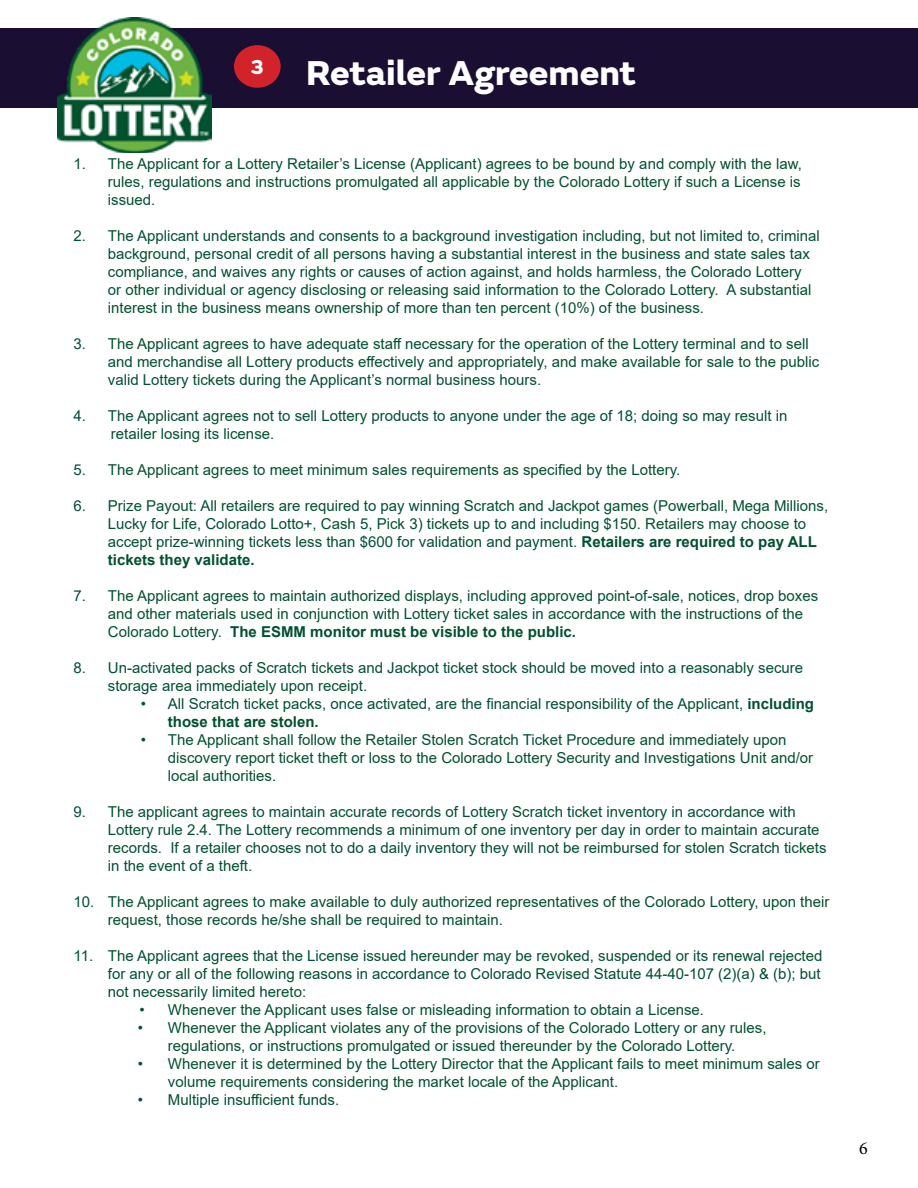
<style>
.page{position:relative;width:918px;height:1188px;background:#fff}
.page>*{position:absolute;margin:0;border:0;box-sizing:border-box;transform-origin:0 0}
.t1{font:800 36px "FS Emeric";color:#fff}
.t2{font:800 21px "FS Emeric";color:#fff}
.t3{font:18px "Minion Pro";color:#000}
.t4{font:15px/18px "Arial";color:#00502f}
.s1{font-weight:700}
</style>
<div class="page">
<div style="left:0;top:28px;width:918px;height:80px;background:#1a0f32"></div>
<img style="left:57px;top:18px;width:155px;height:135px">
<div style="left:234px;top:45px;width:47px;height:43px;background:#d2232a;border-radius:50%"></div>
<h2 class="t2" style="left:250px;top:50px;width:16px">3</h2>
<h1 class="t1" style="left:306px;top:44px;width:332px">Retailer Agreement</h1>
<p class="t4" style="left:108px;top:154px;width:696px;text-align:justify;text-indent:-34px">1. The Applicant for a Lottery Retailer’s License (Applicant) agrees to be bound by and comply with the law, rules, regulations and instructions promulgated all applicable by the Colorado Lottery if such a License is issued.</p>
<p class="t4" style="left:108px;top:226px;width:714px;text-indent:-34px">2. The Applicant understands and consents to a background investigation including, but not limited to, criminal background, personal credit of all persons having a substantial interest in the business and state sales tax compliance, and waives any rights or causes of action against, and holds harmless, the Colorado Lottery<br>or other individual or agency disclosing or releasing said information to the Colorado Lottery. A substantial interest in the business means ownership of more than ten percent (10%) of the business.</p>
<p class="t4" style="left:108px;top:334px;width:713px;text-indent:-34px">3. The Applicant agrees to have adequate staff necessary for the operation of the Lottery terminal and to sell and merchandise all Lottery products effectively and appropriately, and make available for sale to the public valid Lottery tickets during the Applicant’s normal business hours.</p>
<p class="t4" style="left:111px;top:406px;width:678px;text-indent:-38px">4. The Applicant agrees not to sell Lottery products to anyone under the age of 18; doing so may result in retailer losing its license.</p>
<p class="t4" style="left:73px;top:460px;width:609px">5. The Applicant agrees to meet minimum sales requirements as specified by the Lottery.</p>
<p class="t4" style="left:108px;top:496px;width:722px;text-indent:-34px">6. Prize Payout: All retailers are required to pay winning Scratch and Jackpot games (Powerball, Mega Millions, Lucky for Life, Colorado Lotto+, Cash 5, Pick 3) tickets up to and including $150. Retailers may choose to accept prize-winning tickets less than $600 for validation and payment. <span class="s1">Retailers are required to pay ALL tickets they validate.</span></p>
<p class="t4" style="left:108px;top:586px;width:712px;text-indent:-34px">7. The Applicant agrees to maintain authorized displays, including approved point-of-sale, notices, drop boxes and other materials used in conjunction with Lottery ticket sales in accordance with the instructions of the<br>Colorado Lottery. <span class="s1">The ESMM monitor must be visible to the public.</span></p>
<p class="t4" style="left:108px;top:658px;width:697px;text-indent:-35px">8. Un-activated packs of Scratch tickets and Jackpot ticket stock should be moved into a reasonably secure storage area immediately upon receipt.</p>
<p class="t4" style="left:168px;top:694px;width:648px;text-indent:-27px">• All Scratch ticket packs, once activated, are the financial responsibility of the Applicant, <span class="s1">including those that are stolen.</span></p>
<p class="t4" style="left:168px;top:730px;width:647px;text-indent:-27px">• The Applicant shall follow the Retailer Stolen Scratch Ticket Procedure and immediately upon discovery report ticket theft or loss to the Colorado Lottery Security and Investigations Unit and/or local authorities.</p>
<p class="t4" style="left:108px;top:802px;width:720px;text-indent:-34px">9. The applicant agrees to maintain accurate records of Lottery Scratch ticket inventory in accordance with Lottery rule 2.4. The Lottery recommends a minimum of one inventory per day in order to maintain accurate records. If a retailer chooses not to do a daily inventory they will not be reimbursed for stolen Scratch tickets in the event of a theft.</p>
<p class="t4" style="left:108px;top:892px;width:723px;text-indent:-34px">10. The Applicant agrees to make available to duly authorized representatives of the Colorado Lottery, upon their request, those records he/she shall be required to maintain.</p>
<p class="t4" style="left:108px;top:946px;width:716px;text-align:justify;text-indent:-34px">11. The Applicant agrees that the License issued hereunder may be revoked, suspended or its renewal rejected for any or all of the following reasons in accordance to Colorado Revised Statute 44-40-107 (2)(a) &amp; (b); but not necessarily limited hereto:</p>
<p class="t4" style="left:139px;top:1000px;width:566px">• Whenever the Applicant uses false or misleading information to obtain a License.</p>
<p class="t4" style="left:138px;top:1018px;width:630px;text-align:center">• Whenever the Applicant violates any of the provisions of the Colorado Lottery or any rules, regulations, or instructions promulgated or issued thereunder by the Colorado Lottery.</p>
<p class="t4" style="left:168px;top:1054px;width:653px;text-indent:-30px">• Whenever it is determined by the Lottery Director that the Applicant fails to meet minimum sales or volume requirements considering the market locale of the Applicant.</p>
<p class="t4" style="left:138px;top:1090px;width:203px">• Multiple insufficient funds.</p>
<p class="t3" style="left:859px;top:1136px;width:10px">6</p>
</div>
